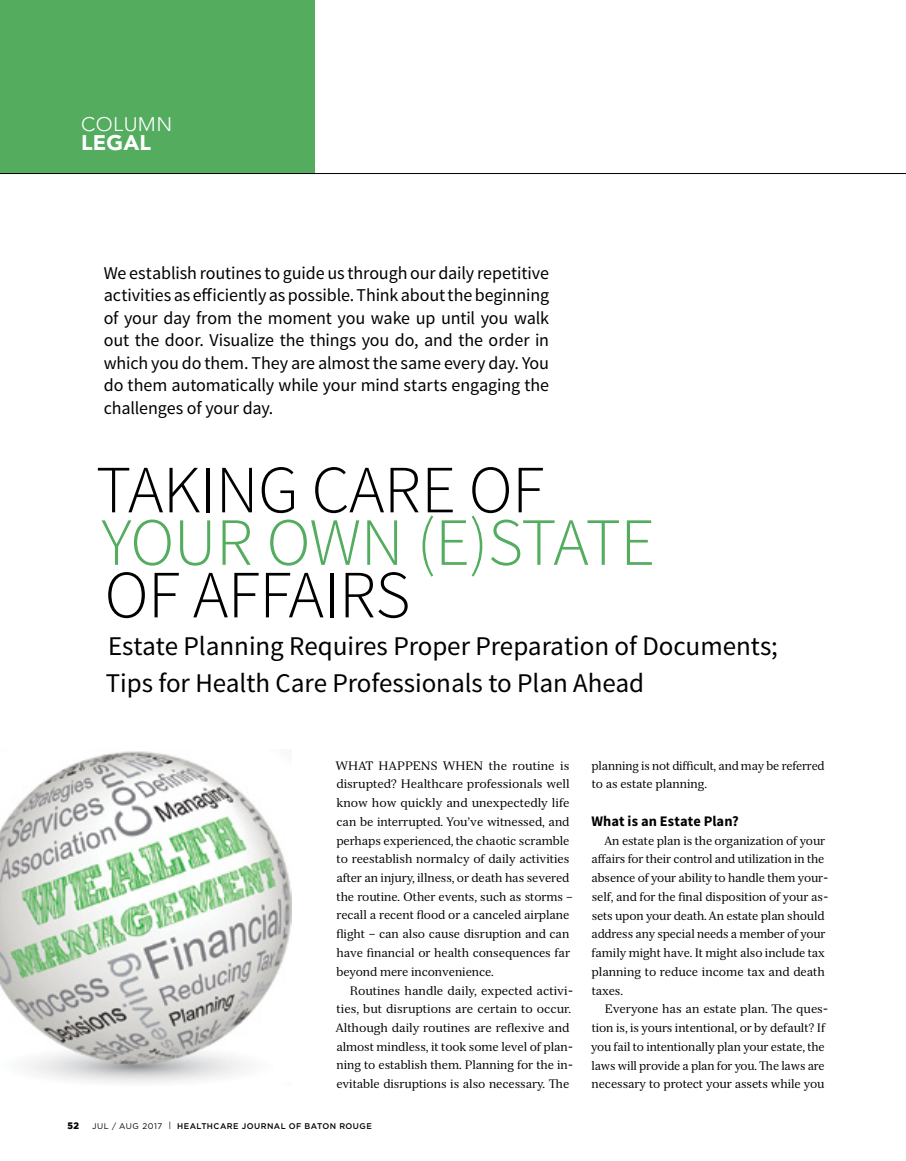
<style>
.page{position:relative;width:906px;height:1161px;background:#fff}
.page>*{position:absolute;margin:0;border:0;box-sizing:border-box;transform-origin:0 0}
.t1{font:300 67.5px "Source Sans Pro";color:#000}
.t2{font:300 67.5px "Source Sans Pro";letter-spacing:-.01em;color:#54ac5f}
.t3{font:27px/37.5px "Source Sans Pro";color:#000}
.t4{font:900 21px "Avenir";letter-spacing:.01em;color:#fff}
.t5{font:300 19.5px "Avenir";letter-spacing:.02em;color:#fff;scale:1.04 1}
.t6{font:18px/22.5px "Source Sans Pro";letter-spacing:-.01em;color:#000;text-align:justify}
.t7{font:700 14.7px "Source Sans Pro";letter-spacing:.005em;color:#000}
.t8{font:12px/18.8px "Serif 12 Beta";letter-spacing:-.01em;color:#000}
.t9{font:900 9.3px "Gotham";color:#000;scale:.95 1}
.t10{font:500 8.25px "Gotham";letter-spacing:.06em;color:#000}
.s1{font-weight:400}
.s2{font-weight:300;font-size:10.5px}
</style>
<div class="page">
<div style="left:0;top:0;width:314px;height:173px;background:#54ac5f"></div>
<hr style="left:0;top:173px;width:905px;height:1px;background:#000">
<img style="left:0;top:751px;width:291px;height:332px">
<h3 class="t5" style="left:81px;top:113px;width:89px">COLUMN</h3>
<h3 class="t4" style="left:81px;top:130px;width:71px">LEGAL</h3>
<p class="t6" style="left:104px;top:262px;width:446px">We establish routines to guide us through our daily repetitive activities as efficiently as possible. Think about the beginning of your day from the moment you wake up until you walk out the door. Visualize the things you do, and the order in which you do them. They are almost the same every day. You do them automatically while your mind starts engaging the challenges of your day.</p>
<h1 class="t1" style="left:96px;top:449px;width:449px">TAKING CARE OF</h1>
<h1 class="t2" style="left:102px;top:501px;width:554px">YOUR OWN (E)STATE</h1>
<h1 class="t1" style="left:105px;top:554px;width:307px">OF AFFAIRS</h1>
<h2 class="t3" style="left:106px;top:628px;width:673px">Estate Planning Requires Proper Preparation of Documents;<br>Tips for Health Care Professionals to Plan Ahead</h2>
<p class="t8" style="left:335px;top:756px;width:239px">What happens when the routine is disrupted? Healthcare professionals well know how quickly and unexpectedly life can be interrupted. You’ve witnessed, and perhaps experienced, the chaotic scramble to reestablish normalcy of daily activities after an injury, illness, or death has severed the routine. Other events, such as storms – recall a recent flood or a canceled airplane flight – can also cause disruption and can have financial or health consequences far beyond mere inconvenience.</p>
<p class="t8" style="left:335px;top:981px;width:239px;text-indent:14px">Routines handle daily, expected activi&shy;ties, but disruptions are certain to occur.<br>Although daily routines are reflexive and almost mindless, it took some level of plan&shy;ning to establish them. Planning for the in&shy;evitable disruptions is also necessary. The</p>
<p class="t9" style="left:68px;top:1120px;width:13px">52</p>
<p class="t10" style="left:92px;top:1121px;width:281px"><span class="s1">JUL / AUG 2017</span> <span class="s2">I</span> HEALTHCARE JOURNAL OF BATON ROUGE</p>
<p class="t8" style="left:591px;top:756px;width:234px">planning is not difficult, and may be referred to as estate planning.</p>
<p class="t7" style="left:591px;top:811px;width:149px">What is an Estate Plan?</p>
<p class="t8" style="left:591px;top:831px;width:238px;text-indent:13px">An estate plan is the organization of your affairs for their control and utilization in the absence of your ability to handle them your&shy;self, and for the final disposition of your as&shy;sets upon your death. An estate plan should address any special needs a member of your family might have. It might also include tax planning to reduce income tax and death taxes.</p>
<p class="t8" style="left:590px;top:1000px;width:239px;text-indent:14px">Everyone has an estate plan. The ques&shy;tion is, is yours intentional, or by default? If you fail to intentionally plan your estate, the laws will provide a plan for you. The laws are necessary to protect your assets while you</p>
</div>
